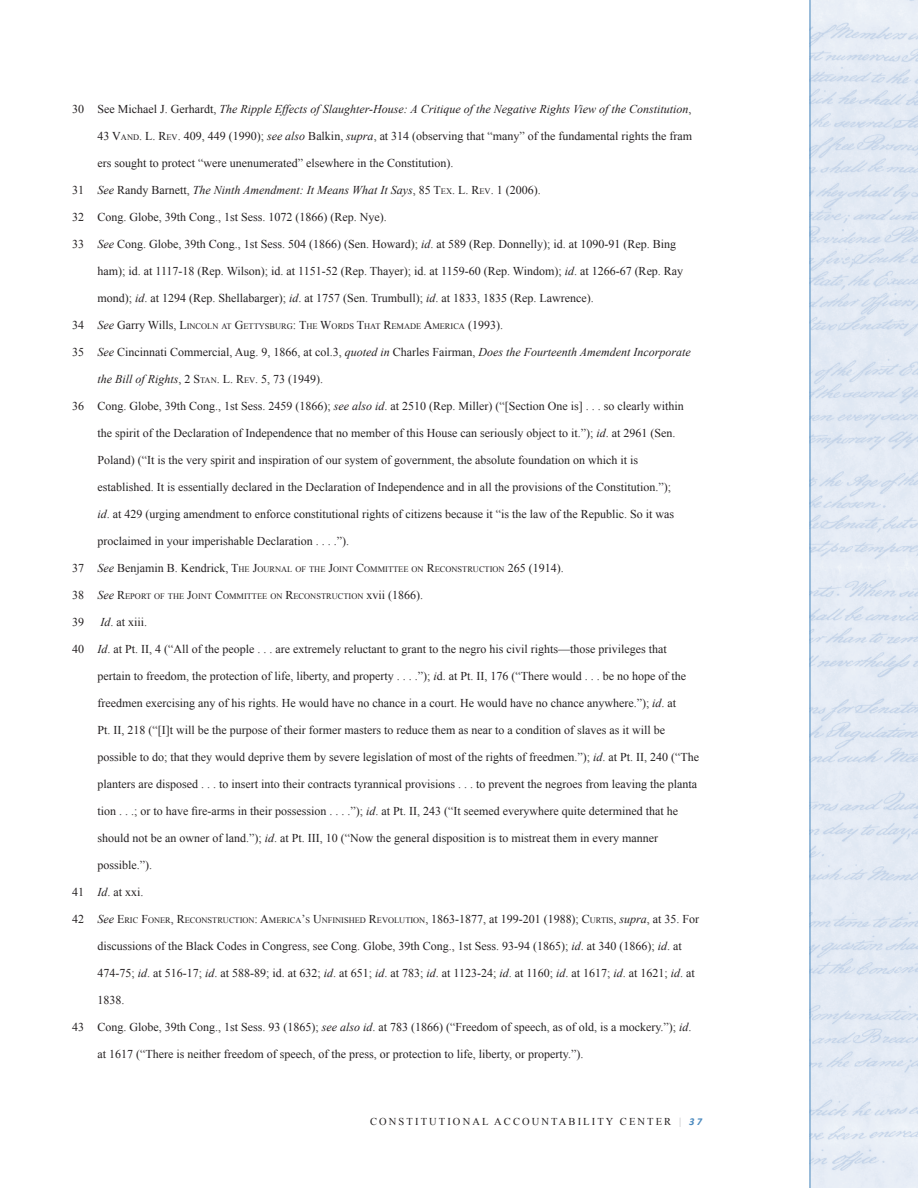
<style>
.page{position:relative;width:918px;height:1188px;background:#fff}
.page>*{position:absolute;margin:0;border:0;box-sizing:border-box;transform-origin:0 0}
.Endnotes{font:12px "Times New Roman";color:#231f20}
.Endnotes-2{font:italic 12px "Times New Roman";color:#231f20}
.t1{font:10.5px "Times New Roman";letter-spacing:.2em;color:#231f20}
.Endnotes-3{font:8.4px "Times New Roman";color:#231f20}
.s1{font-style:normal}
.s2{font-style:inherit}
.s3{font-size:8.4px}
.s4{font-style:italic}
.s5{font-style:normal;font-size:8.4px}
.s6{font-size:12px}
.s7{font-style:italic;font-size:12px}
.s8{font-family:"Calibri";color:#d1d2d4}
.s9{font-family:"Calibri";font-weight:700;font-style:italic;color:#4a89be}
</style>
<div class="page">
<img style="left:811px;top:0;width:107px;height:1188px">
<hr style="left:810px;top:0;width:1px;height:1188px;background:#4a89be">
<p class="Endnotes-2" style="left:72px;top:100px;width:621px"><span class="s1">30 See Michael J. Gerhardt,</span> The Ripple Effects of Slaughter-House: A Critique of the Negative Rights View of the Constitution<span class="s1">,</span></p>
<p class="Endnotes" style="left:98px;top:127px;width:596px">43 <span class="s2">V</span><span class="s3">AND</span><span class="s2">. L. R</span><span class="s3">EV</span><span class="s2">.</span> 409, 449 (1990); <span class="s4">see also</span> Balkin, <span class="s4">supra</span>, at 314 (observing that “many” of the fundamental rights the fram</p>
<p class="Endnotes" style="left:98px;top:154px;width:357px">ers sought to protect “were unenumerated” elsewhere in the Constitution).</p>
<p class="Endnotes-2" style="left:72px;top:181px;width:470px"><span class="s1">31</span> See <span class="s1">Randy Barnett,</span> The Ninth Amendment: It Means What It Says<span class="s1">, 85</span> <span class="s1">T</span><span class="s5">EX</span><span class="s1">. L. R</span><span class="s5">EV</span><span class="s1">. 1 (2006).</span></p>
<p class="Endnotes" style="left:72px;top:208px;width:316px">32 Cong. Globe, 39th Cong., 1st Sess. 1072 (1866) (Rep. Nye).</p>
<p class="Endnotes" style="left:72px;top:235px;width:606px">33 <span class="s4">See</span> Cong. Globe, 39th Cong., 1st Sess. 504 (1866) (Sen. Howard); <span class="s4">id</span>. at 589 (Rep. Donnelly); id. at 1090-91 (Rep. Bing</p>
<p class="Endnotes" style="left:98px;top:262px;width:587px">ham); id. at 1117-18 (Rep. Wilson); id. at 1151-52 (Rep. Thayer); id. at 1159-60 (Rep. Windom); <span class="s4">id</span>. at 1266-67 (Rep. Ray</p>
<p class="Endnotes" style="left:98px;top:289px;width:498px">mond); <span class="s4">id</span>. at 1294 (Rep. Shellabarger); <span class="s4">id</span>. at 1757 (Sen. Trumbull); <span class="s4">id</span>. at 1833, 1835 (Rep. Lawrence).</p>
<p class="Endnotes-3" style="left:72px;top:320px;width:433px"><span class="s6">34</span> <span class="s7">See</span> <span class="s6">Garry Wills,</span> <span class="s6">L</span>INCOLN AT <span class="s6">G</span>ETTYSBURG<span class="s6">: T</span>HE <span class="s6">W</span>ORDS <span class="s6">T</span>HAT <span class="s6">R</span>EMADE <span class="s6">A</span>MERICA <span class="s6">(1993).</span></p>
<p class="Endnotes" style="left:72px;top:343px;width:620px">35 <span class="s4">See</span> Cincinnati Commercial, Aug. 9, 1866, at col.3, <span class="s4">quoted in</span> Charles Fairman, <span class="s4">Does the Fourteenth Amemdent Incorporate</span></p>
<p class="Endnotes-2" style="left:98px;top:370px;width:227px">the Bill of Rights<span class="s1">, 2</span> <span class="s1">S</span> <span class="s5">TAN</span><span class="s1">. L. R</span><span class="s5">EV</span><span class="s1">. 5, 73 (1949).</span></p>
<p class="Endnotes" style="left:72px;top:397px;width:613px">36 Cong. Globe, 39th Cong., 1st Sess. 2459 (1866); <span class="s4">see also id</span>. at 2510 (Rep. Miller) (“[Section One is] . . . so clearly within</p>
<p class="Endnotes" style="left:98px;top:424px;width:579px">the spirit of the Declaration of Independence that no member of this House can seriously object to it.”); <span class="s4">id</span>. at 2961 (Sen.</p>
<p class="Endnotes" style="left:98px;top:451px;width:542px">Poland) (“It is the very spirit and inspiration of our system of government, the absolute foundation on which it is</p>
<p class="Endnotes" style="left:98px;top:478px;width:575px">established. It is essentially declared in the Declaration of Independence and in all the provisions of the Constitution.”);</p>
<p class="Endnotes" style="left:98px;top:505px;width:578px"><span class="s4">id</span>. at 429 (urging amendment to enforce constitutional rights of citizens because it “is the law of the Republic. So it was</p>
<p class="Endnotes" style="left:98px;top:532px;width:253px">proclaimed in your imperishable Declaration . . . .”).</p>
<p class="Endnotes-3" style="left:72px;top:563px;width:493px"><span class="s6">37</span> <span class="s7">See</span> <span class="s6">Benjamin B. Kendrick,</span> <span class="s6">T</span>HE <span class="s6">J</span>OURNAL OF THE <span class="s6">J</span>OINT <span class="s6">C</span>OMMITTEE ON <span class="s6">R</span>ECONSTRUCTION <span class="s6">265 (1914).</span></p>
<p class="Endnotes-3" style="left:72px;top:590px;width:353px"><span class="s6">38</span> <span class="s7">See</span> <span class="s6">R</span>EPORT OF THE <span class="s6">J</span>OINT <span class="s6">C</span>OMMITTEE ON <span class="s6">R</span>ECONSTRUCTION <span class="s6">xvii (1866).</span></p>
<p class="Endnotes" style="left:72px;top:613px;width:13px">39</p>
<p class="Endnotes" style="left:100px;top:613px;width:48px"><span class="s4">Id</span>. at xiii.</p>
<p class="Endnotes" style="left:72px;top:640px;width:596px">40 <span class="s4">Id</span>. at Pt. II, 4 (“All of the people . . . are extremely reluctant to grant to the negro his civil rights—those privileges that</p>
<p class="Endnotes" style="left:98px;top:667px;width:590px">pertain to freedom, the protection of life, liberty, and property . . . .”); <span class="s4">i</span>d. at Pt. II, 176 (“There would . . . be no hope of the</p>
<p class="Endnotes" style="left:98px;top:694px;width:580px">freedmen exercising any of his rights. He would have no chance in a court. He would have no chance anywhere.”); <span class="s4">id</span>. at</p>
<p class="Endnotes" style="left:98px;top:721px;width:569px">Pt. II, 218 (“[I]t will be the purpose of their former masters to reduce them as near to a condition of slaves as it will be</p>
<p class="Endnotes" style="left:98px;top:748px;width:603px">possible to do; that they would deprive them by severe legislation of most of the rights of freedmen.”); <span class="s4">id</span>. at Pt. II, 240 (“The</p>
<p class="Endnotes" style="left:98px;top:775px;width:601px">planters are disposed . . . to insert into their contracts tyrannical provisions . . . to prevent the negroes from leaving the planta</p>
<p class="Endnotes" style="left:98px;top:802px;width:582px">tion . . .; or to have fire-arms in their possession . . . .”); <span class="s4">id</span>. at Pt. II, 243 (“It seemed everywhere quite determined that he</p>
<p class="Endnotes" style="left:98px;top:829px;width:562px">should not be an owner of land.”); <span class="s4">id</span>. at Pt. III, 10 (“Now the general disposition is to mistreat them in every manner</p>
<p class="Endnotes" style="left:98px;top:856px;width:56px">possible.”).</p>
<p class="Endnotes" style="left:72px;top:883px;width:73px">41 <span class="s4">Id</span>. at xxi.</p>
<p class="Endnotes-3" style="left:72px;top:914px;width:629px"><span class="s6">42</span> <span class="s7">See</span> <span class="s6">E</span>RIC <span class="s6">F</span>ONER<span class="s6">, R</span>ECONSTRUCTION<span class="s6">: A</span>MERICA <span class="s6">’</span>S <span class="s6">U</span>NFINISHED <span class="s6">R</span>EVOLUTION<span class="s6">, 1863-1877, at 199-201 (1988);</span> <span class="s6">C</span>URTIS<span class="s6">,</span> <span class="s7">supra</span><span class="s6">, at 35. For</span></p>
<p class="Endnotes" style="left:98px;top:937px;width:586px">discussions of the Black Codes in Congress, see Cong. Globe, 39th Cong., 1st Sess. 93-94 (1865); <span class="s4">id</span>. at 340 (1866); <span class="s4">id</span>. at</p>
<p class="Endnotes" style="left:98px;top:964px;width:599px">474-75; <span class="s4">id</span>. at 516-17; <span class="s4">id</span>. at 588-89; id. at 632; <span class="s4">id</span>. at 651; <span class="s4">id</span>. at 783; <span class="s4">id</span>. at 1123-24; <span class="s4">id</span>. at 1160; <span class="s4">id</span>. at 1617; <span class="s4">id</span>. at 1621; <span class="s4">id</span>. at</p>
<p class="Endnotes" style="left:98px;top:991px;width:28px">1838.</p>
<p class="Endnotes" style="left:72px;top:1018px;width:621px">43 Cong. Globe, 39th Cong., 1st Sess. 93 (1865); <span class="s4">see also id</span>. at 783 (1866) (“Freedom of speech, as of old, is a mockery.”); <span class="s4">id</span>.</p>
<p class="Endnotes" style="left:98px;top:1045px;width:487px">at 1617 (“There is neither freedom of speech, of the press, or protection to life, liberty, or property.”).</p>
<p class="t1" style="left:370px;top:1114px;width:333px">CONSTITUTIONAL ACCOUNTABILITY CENTER <span class="s8">|</span> <span class="s9">37</span></p>
</div>
